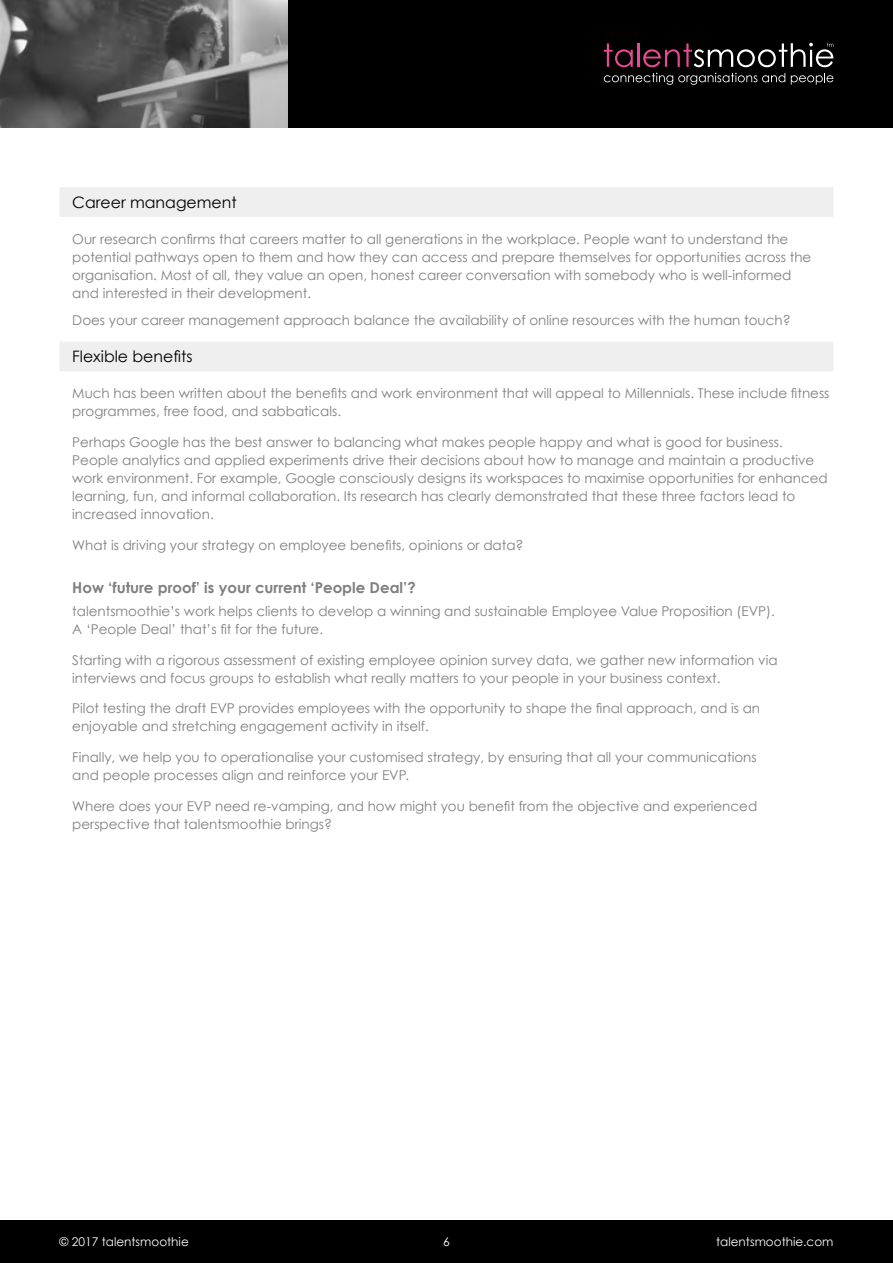
<style>
.page{position:relative;width:893px;height:1263px;background:#fff}
.page>*{position:absolute;margin:0;border:0;box-sizing:border-box;transform-origin:0 0}
.t1{font:15.75px "Century Gothic";color:#000}
.t2{font:700 15px "Century Gothic";color:#807f83}
.t3{font:13.5px/18px "Century Gothic";color:#807f83}
.t4{font:12px "Century Gothic";color:#fff}
</style>
<div class="page">
<img style="left:0;top:0;width:288px;height:128px">
<div style="left:0;top:1220px;width:893px;height:43px;background:#000"></div>
<div style="left:288px;top:0;width:605px;height:128px;background:#000"></div>
<svg style="left:604px;top:43px;width:29px;height:24px"></svg>
<hr style="left:637px;top:43px;width:2px;height:24px;background:#e94a95">
<svg style="left:643px;top:43px;width:190px;height:24px"></svg>
<svg style="left:604px;top:73px;width:181px;height:12px"></svg>
<svg style="left:791px;top:73px;width:42px;height:12px"></svg>
<svg style="left:60px;top:187px;width:773px;height:184px"></svg>
<p class="t1" style="left:72px;top:193px;width:166px">Career management</p>
<p class="t3" style="left:72px;top:230px;width:740px">Our research confirms that careers matter to all generations in the workplace. People want to understand the potential pathways open to them and how they can access and prepare themselves for opportunities across the organisation. Most of all, they value an open, honest career conversation with somebody who is well-informed and interested in their development.</p>
<p class="t3" style="left:72px;top:310px;width:720px">Does your career management approach balance the availability of online resources with the human touch?</p>
<p class="t1" style="left:72px;top:347px;width:122px">Flexible benefits</p>
<p class="t3" style="left:72px;top:384px;width:759px">Much has been written about the benefits and work environment that will appeal to Millennials. These include fitness programmes, free food, and sabbaticals.</p>
<p class="t3" style="left:72px;top:433px;width:757px">Perhaps Google has the best answer to balancing what makes people happy and what is good for business.<br>People analytics and applied experiments drive their decisions about how to manage and maintain a productive work environment. For example, Google consciously designs its workspaces to maximise opportunities for enhanced learning, fun, and informal collaboration. Its research has clearly demonstrated that these three factors lead to increased innovation.</p>
<p class="t3" style="left:72px;top:536px;width:453px">What is driving your strategy on employee benefits, opinions or data?</p>
<p class="t2" style="left:72px;top:579px;width:345px">How ‘future proof’ is your current ‘People Deal’?</p>
<p class="t3" style="left:72px;top:602px;width:704px">talentsmoothie’s work helps clients to develop a winning and sustainable Employee Value Proposition (EVP).<br>A ‘People Deal’ that’s fit for the future.</p>
<p class="t3" style="left:72px;top:650px;width:707px">Starting with a rigorous assessment of existing employee opinion survey data, we gather new information via interviews and focus groups to establish what really matters to your people in your business context.</p>
<p class="t3" style="left:72px;top:699px;width:689px">Pilot testing the draft EVP provides employees with the opportunity to shape the final approach, and is an enjoyable and stretching engagement activity in itself.</p>
<p class="t3" style="left:72px;top:748px;width:686px">Finally, we help you to operationalise your customised strategy, by ensuring that all your communications and people processes align and reinforce your EVP.</p>
<p class="t3" style="left:72px;top:797px;width:686px">Where does your EVP need re-vamping, and how might you benefit from the objective and experienced perspective that talentsmoothie brings?</p>
<p class="t4" style="left:60px;top:1234px;width:131px">© 2017 talentsmoothie</p>
<p class="t4" style="left:443px;top:1234px;width:8px">6</p>
<p class="t4" style="left:716px;top:1234px;width:119px">talentsmoothie.com</p>
</div>
